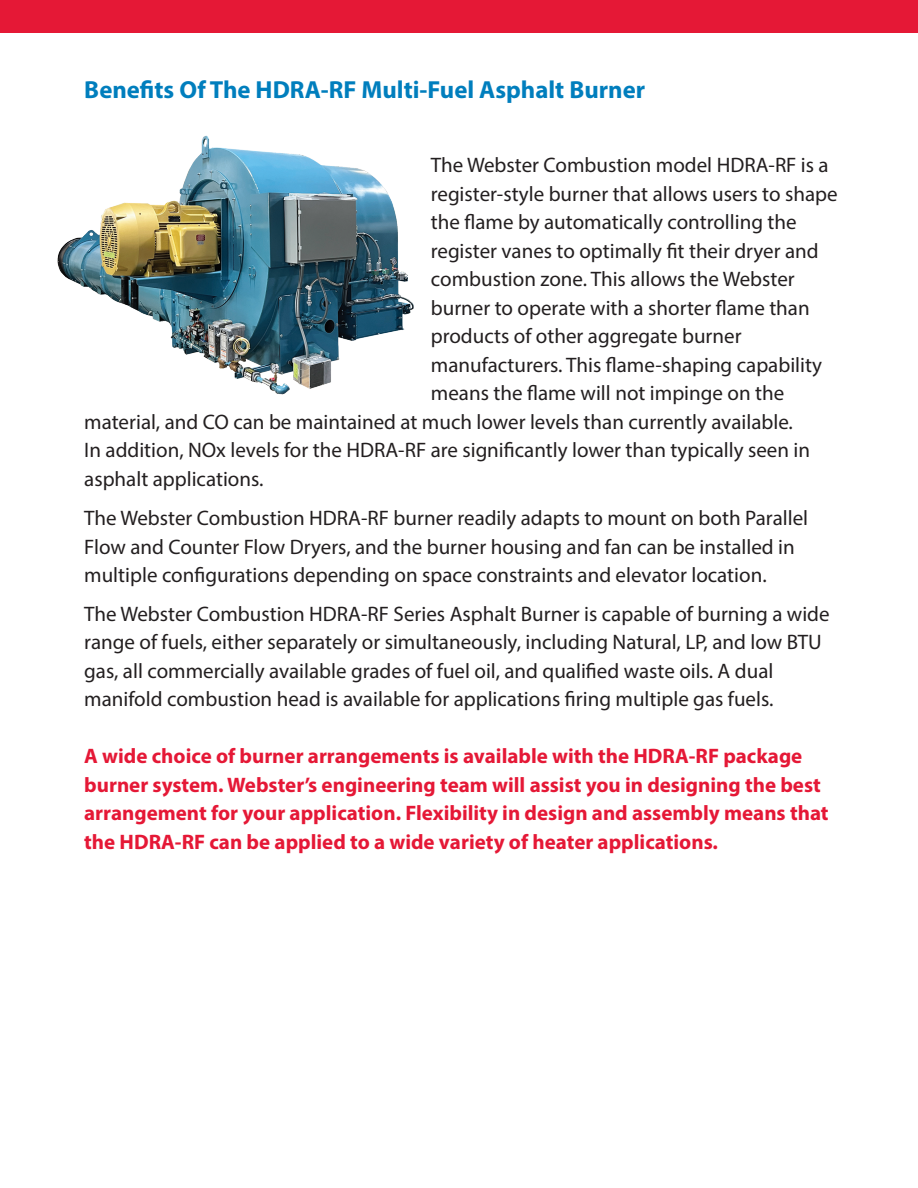
<style>
.page{position:relative;width:918px;height:1188px;background:#fff}
.page>*{position:absolute;margin:0;border:0;box-sizing:border-box;transform-origin:0 0}
.t1{font:700 24.75px "Myriad Pro";color:#007ebd}
.t2{font:21px/28.5px "Myriad Pro";color:#231f20}
.t3{font:700 21px/28.5px "Myriad Pro";color:#e51836}
</style>
<div class="page">
<div style="left:0;top:0;width:918px;height:32px;background:#e51836"></div>
<img style="left:57px;top:135px;width:357px;height:260px">
<p class="t1" style="left:84px;top:74px;width:562px">Benefits Of The HDRA-RF Multi-Fuel Asphalt Burner</p>
<p class="t2" style="left:431px;top:151px;width:399px">The Webster Combustion model HDRA-RF is a</p>
<p class="t2" style="left:431px;top:179px;width:408px">register-style burner that allows users to shape</p>
<p class="t2" style="left:431px;top:208px;width:367px">the flame by automatically controlling the</p>
<p class="t2" style="left:431px;top:236px;width:389px">register vanes to optimally fit their dryer and</p>
<p class="t2" style="left:431px;top:265px;width:365px">combustion zone. This allows the Webster</p>
<p class="t2" style="left:431px;top:293px;width:380px">burner to operate with a shorter flame than</p>
<p class="t2" style="left:431px;top:322px;width:312px">products of other aggregate burner</p>
<p class="t2" style="left:431px;top:350px;width:393px">manufacturers. This flame-shaping capability</p>
<p class="t2" style="left:431px;top:379px;width:355px">means the flame will not impinge on the</p>
<p class="t2" style="left:84px;top:407px;width:710px">material, and CO can be maintained at much lower levels than currently available.</p>
<p class="t2" style="left:84px;top:436px;width:727px">In addition, NOx levels for the HDRA-RF are significantly lower than typically seen in asphalt applications.</p>
<p class="t2" style="left:84px;top:504px;width:725px">The Webster Combustion HDRA-RF burner readily adapts to mount on both Parallel<br>Flow and Counter Flow Dryers, and the burner housing and fan can be installed in multiple configurations depending on space constraints and elevator location.</p>
<p class="t2" style="left:84px;top:599px;width:747px">The Webster Combustion HDRA-RF Series Asphalt Burner is capable of burning a wide range of fuels, either separately or simultaneously, including Natural, LP, and low BTU gas, all commercially available grades of fuel oil, and qualified waste oils. A dual</p>
<p class="t2" style="left:84px;top:684px;width:691px">manifold combustion head is available for applications firing multiple gas fuels.</p>
<p class="t3" style="left:84px;top:741px;width:746px">A wide choice of burner arrangements is available with the HDRA-RF package burner system. Webster’s engineering team will assist you in designing the best arrangement for your application. Flexibility in design and assembly means that the HDRA-RF can be applied to a wide variety of heater applications.</p>
</div>
